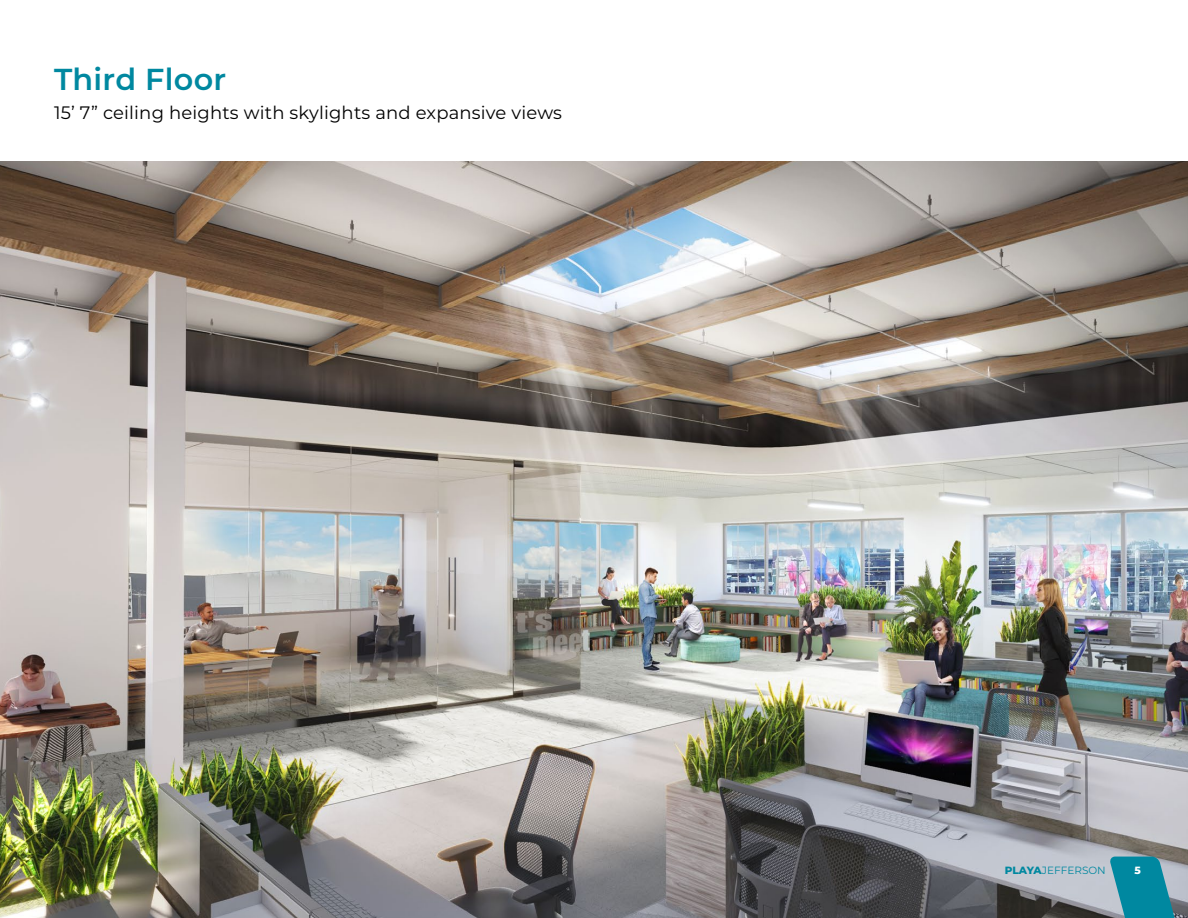
<style>
.page{position:relative;width:1188px;height:918px;background:#fff}
.page>*{position:absolute;margin:0;border:0;box-sizing:border-box;transform-origin:0 0}
.Level_1_Heading{font:600 30.3px "Montserrat";letter-spacing:.01em;color:#0088a0}
.Level_1_Heading-2{font:18px "Montserrat";letter-spacing:.01em;color:#000}
.t1{font:10.5px "Montserrat";color:#0088a0}
.t2{font:800 10.5px "Montserrat";color:#fff}
.s1{font-weight:800}
</style>
<div class="page">
<img style="left:0;top:162px;width:1188px;height:756px">
<svg style="left:1110px;top:857px;width:78px;height:61px;background:#3d94a6"></svg>
<p class="Level_1_Heading" style="left:54px;top:58px;width:174px">Third Floor</p>
<p class="Level_1_Heading-2" style="left:54px;top:100px;width:510px">15’ 7” ceiling heights with skylights and expansive views</p>
<p class="t1" style="left:1005px;top:863px;width:102px"><span class="s1">PLAYA</span>JEFFERSON</p>
<p class="t2" style="left:1134px;top:863px;width:8px">5</p>
</div>
